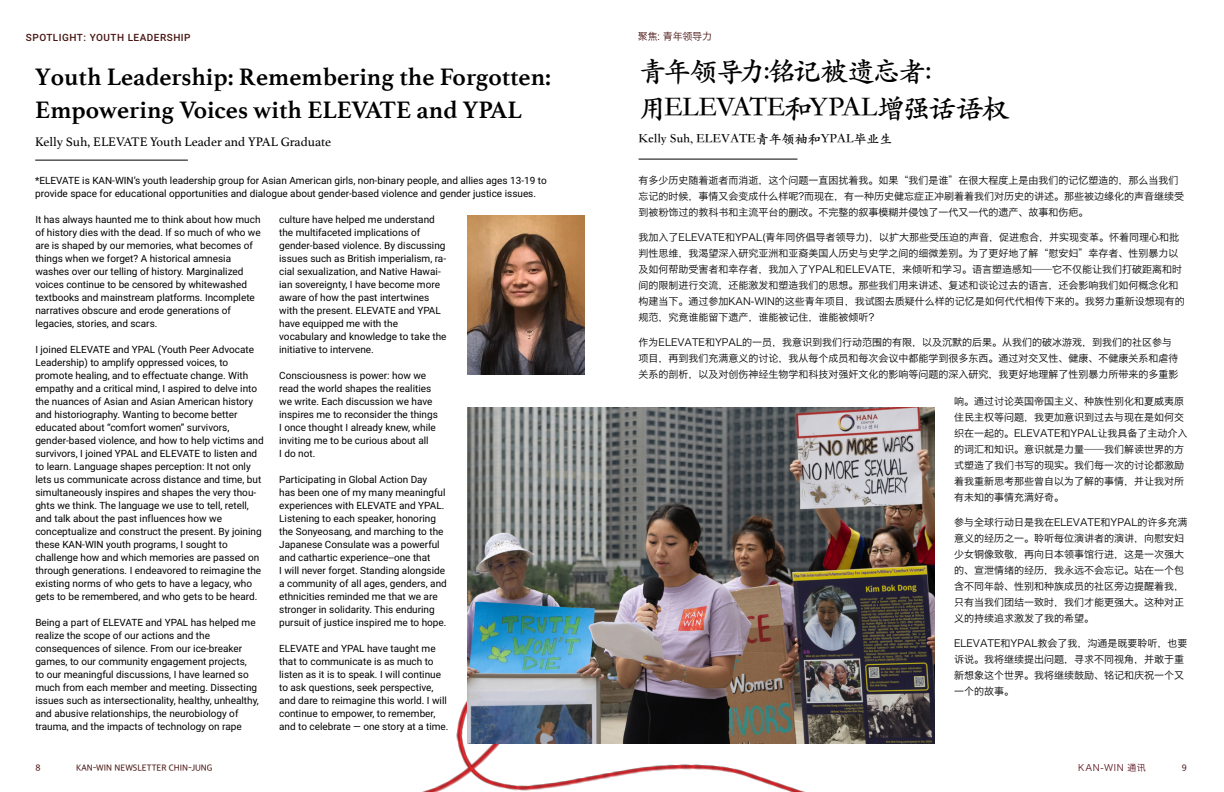
<style>
.page{position:relative;width:1224px;height:792px;background:#fff}
.page>*{position:absolute;margin:0;border:0;box-sizing:border-box;transform-origin:0 0}
.t1{font:700 28px/37.2px "ST Kaiti SC";letter-spacing:-.055em;color:#000}
.t2{font:700 25px/33px "Athelas";color:#000}
.t3{font:13px "Athelas";color:#000}
.t4{font:700 13px "ST Kaiti SC";color:#000}
.t5{font:10px/13px "Roboto";color:#000}
.t6{font:10px/16px "Hiragino Sans GB W3";color:#000}
.t7{font:500 10px "Roboto";letter-spacing:.05em;color:#481512}
.t8{font:10px "Hiragino Sans GB W3";letter-spacing:-.02em;color:#481512}
.t9{font:500 9px "Apple SD Gothic Neo";color:#481512}
.t10{font:9px "Hiragino Sans GB W3";letter-spacing:.07em;color:#59111c}
</style>
<div class="page">
<img style="left:467px;top:215px;width:117px;height:160px">
<img style="left:422px;top:700px;width:384px;height:92px">
<hr style="left:35px;top:160px;width:153px;height:1px;background:#000">
<hr style="left:639px;top:159px;width:158px;height:1px;background:#000">
<img style="left:467px;top:407px;width:468px;height:337px">
<p class="t7" style="left:26px;top:30px;width:166px">SPOTLIGHT: YOUTH LEADERSHIP</p>
<p class="t8" style="left:638px;top:30px;width:76px">聚焦: 青年领导力</p>
<h2 class="t2" style="left:35px;top:60px;width:517px">Youth Leadership: Remembering the Forgotten:<br>Empowering Voices with ELEVATE and YPAL</h2>
<h1 class="t1" style="left:639px;top:52px;width:373px">青年领导力:铭记被遗忘者:用ELEVATE和YPAL增强话语权</h1>
<h3 class="t3" style="left:35px;top:131px;width:297px">Kelly Suh, ELEVATE Youth Leader and YPAL Graduate</h3>
<p class="t5" style="left:35px;top:173px;width:513px">*ELEVATE is KAN-WIN’s youth leadership group for Asian American girls, non-binary people, and allies ages 13-19 to provide space for educational opportunities and dialogue about gender-based violence and gender justice issues.</p>
<p class="t5" style="left:35px;top:212px;width:227px">It has always haunted me to think about how much of history dies with the dead. If so much of who we are is shaped by our memories, what becomes of things when we forget? A historical amnesia washes over our telling of history. Marginalized voices continue to be censored by whitewashed textbooks and mainstream platforms. Incomplete narratives obscure and erode generations of legacies, stories, and scars.</p>
<p class="t5" style="left:35px;top:342px;width:230px">I joined ELEVATE and YPAL (Youth Peer Advocate Leadership) to amplify oppressed voices, to promote healing, and to effectuate change. With empathy and a critical mind, I aspired to delve into the nuances of Asian and Asian American history and historiography. Wanting to become better educated about “comfort women” survivors, gender-based violence, and how to help victims and survivors, I joined YPAL and ELEVATE to listen and to learn. Language shapes perception: It not only lets us communicate across distance and time, but simultaneously inspires and shapes the very thou&shy;ghts we think. The language we use to tell, retell, and talk about the past influences how we conceptualize and construct the present. By joining these KAN-WIN youth programs, I sought to challenge how and which memories are passed on through generations. I endeavored to reimagine the existing norms of who gets to have a legacy, who gets to be remembered, and who gets to be heard.</p>
<p class="t5" style="left:35px;top:615px;width:225px">Being a part of ELEVATE and YPAL has helped me realize the scope of our actions and the consequences of silence. From our ice-breaker games, to our community engagement projects,<br>to our meaningful discussions, I have learned so much from each member and meeting. Dissecting issues such as intersectionality, healthy, unhealthy, and abusive relationships, the neurobiology of trauma, and the impacts of technology on rape</p>
<p class="t5" style="left:279px;top:212px;width:169px">culture have helped me understand the multifaceted implications of gender-based violence. By discussing issues such as British imperialism, ra&shy;cial sexualization, and Native Hawai&shy;ian sovereignty, I have become more aware of how the past intertwines with the present. ELEVATE and YPAL have equipped me with the vocabulary and knowledge to take the initiative to intervene.</p>
<p class="t5" style="left:279px;top:368px;width:160px">Consciousness is power: how we read the world shapes the realities we write. Each discussion we have inspires me to reconsider the things<br>I once thought I already knew, while inviting me to be curious about all<br>I do not.</p>
<p class="t5" style="left:279px;top:472px;width:169px">Participating in Global Action Day<br>has been one of my many meaningful experiences with ELEVATE and YPAL.<br>Listening to each speaker, honoring the Sonyeosang, and marching to the Japanese Consulate was a powerful and cathartic experience--one that<br>I will never forget. Standing alongside a community of all ages, genders, and ethnicities reminded me that we are stronger in solidarity. This enduring pursuit of justice inspired me to hope.</p>
<p class="t5" style="left:279px;top:641px;width:171px">ELEVATE and YPAL have taught me that to communicate is as much to listen as it is to speak. I will continue to ask questions, seek perspective, and dare to reimagine this world. I will continue to empower, to remember, and to celebrate — one story at a time.</p>
<h3 class="t4" style="left:639px;top:131px;width:256px">Kelly Suh, ELEVATE青年领袖和YPAL毕业生</h3>
<p class="t6" style="left:639px;top:172px;width:547px">有多少历史随着逝者而消逝，这个问题一直困扰着我。如果“我们是谁”在很大程度上是由我们的记忆塑造的，那么当我们忘记的时候，事情又会变成什么样呢?而现在，有一种历史健忘症正冲刷着着我们对历史的讲述。那些被边缘化的声音继续受到被粉饰过的教科书和主流平台的删改。不完整的叙事模糊并侵蚀了一代又一代的遗产、故事和伤疤。</p>
<p class="t6" style="left:639px;top:229px;width:548px">我加入了ELEVATE和YPAL(青年同侪倡导者领导力)，以扩大那些受压迫的声音，促进愈合，并实现变革。怀着同理心和批判性思维，我渴望深入研究亚洲和亚裔美国人历史与史学之间的细微差别。为了更好地了解“慰安妇”幸存者、性别暴力以及如何帮助受害者和幸存者，我加入了YPAL和ELEVATE，来倾听和学习。语言塑造感知——它不仅能让我们打破距离和时间的限制进行交流，还能激发和塑造我们的思想。那些我们用来讲述、复述和谈论过去的语言，还会影响我们如何概念化和构建当下。通过参加KAN-WIN的这些青年项目，我试图去质疑什么样的记忆是如何代代相传下来的。我努力重新设想现有的规范，究竟谁能留下遗产，谁能被记住，谁能被倾听？</p>
<p class="t6" style="left:639px;top:334px;width:541px">作为ELEVATE和YPAL的一员，我意识到我们行动范围的有限，以及沉默的后果。从我们的破冰游戏，到我们的社区参与项目，再到我们充满意义的讨论，我从每个成员和每次会议中都能学到很多东西。通过对交叉性、健康、不健康关系和虐待关系的剖析，以及对创伤神经生物学和科技对强奸文化的影响等问题的深入研究，我更好地理解了性别暴力所带来的多重影</p>
<p class="t6" style="left:954px;top:393px;width:235px">响。通过讨论英国帝国主义、种族性别化和夏威夷原住民主权等问题，我更加意识到过去与现在是如何交织在一起的。ELEVATE和YPAL让我具备了主动介入的词汇和知识。意识就是力量——我们解读世界的方式塑造了我们书写的现实。我们每一次的讨论都激励着我重新思考那些曾自以为了解的事情，并让我对所有未知的事情充满好奇。</p>
<p class="t6" style="left:954px;top:514px;width:235px">参与全球行动日是我在ELEVATE和YPAL的许多充满意义的经历之一。聆听每位演讲者的演讲，向慰安妇少女铜像致敬，再向日本领事馆行进，这是一次强大的、宣泄情绪的经历，我永远不会忘记。站在一个包含不同年龄、性别和种族成员的社区旁边提醒着我，只有当我们团结一致时，我们才能更强大。这种对正义的持续追求激发了我的希望。</p>
<p class="t6" style="left:954px;top:635px;width:235px">ELEVATE和YPAL教会了我，沟通是既要聆听，也要诉说。我将继续提出问题，寻求不同视角，并敢于重新想象这个世界。我将继续鼓励、铭记和庆祝一个又一个的故事。</p>
<p class="t9" style="left:35px;top:762px;width:7px">8</p>
<p class="t9" style="left:76px;top:762px;width:138px">KAN-WIN NEWSLETTER CHIN-JUNG</p>
<p class="t10" style="left:1078px;top:762px;width:69px">KAN-WIN 通讯</p>
<p class="t9" style="left:1182px;top:763px;width:7px">9</p>
</div>
